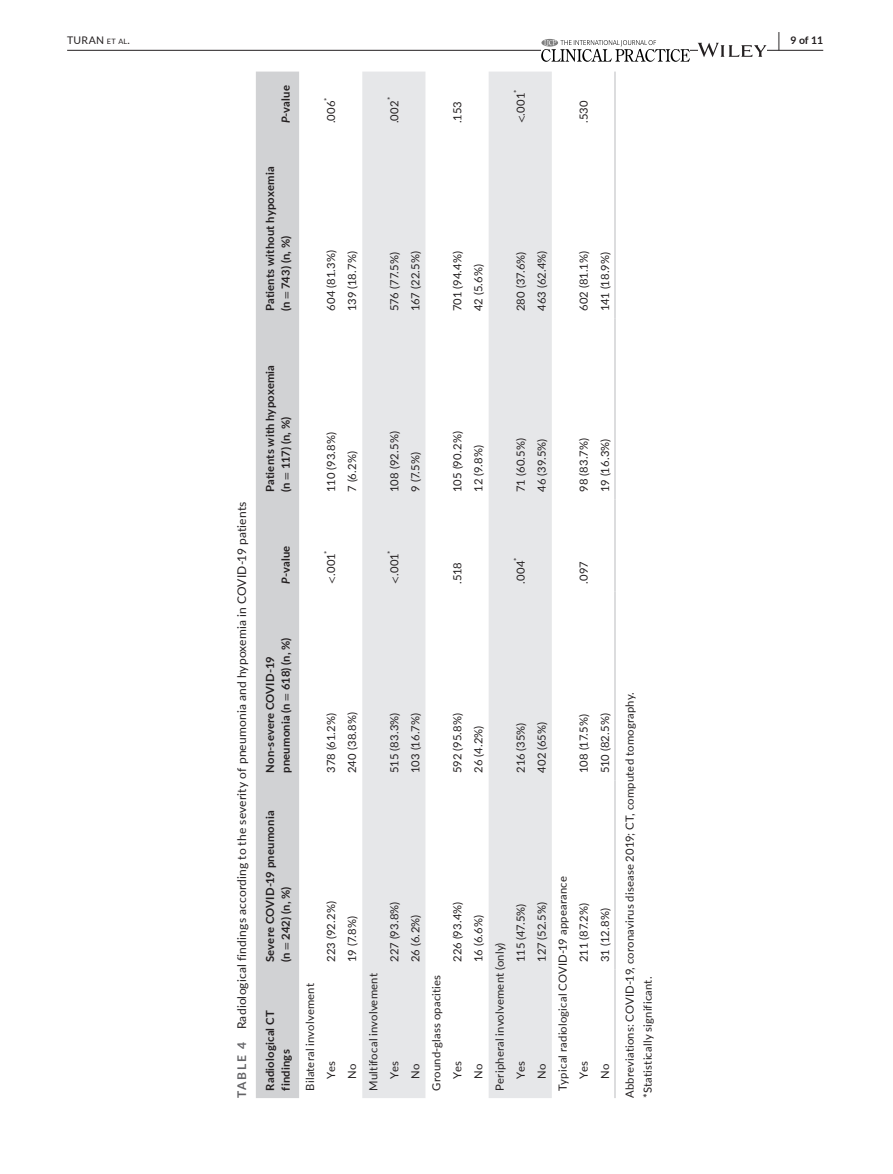
<style>
.page{position:relative;width:893px;height:1174px;background:#fff}
.page>*{position:absolute;margin:0;border:0;box-sizing:border-box;transform-origin:0 0}
.t1{font:700 19.5px "Lato";color:#231f20;scale:.48 1}
.t2{font:12px "Lato";letter-spacing:.015em;color:#231f20}
.t3{font:11.25px/21px "Lato";letter-spacing:.015em;color:#231f20}
.t4{font:700 11.25px/15.8px "Lato";letter-spacing:.015em;color:#231f20}
.t5{font:10.5px "Lato";letter-spacing:.025em;color:#231f20}
.t6{font:700 10.5px "Lato";color:#231f20}
.t7{font:7.8px "Lato";color:#231f20}
.s1{font-size:7.35px}
.s2{font-style:italic}
.s3{font-family:"STIX";font-weight:400}
.s4{font-family:"STIX"}
.s5{font-weight:700;color:#636366}
</style>
<div class="page">
<hr style="left:67px;top:50px;width:756px;height:1px;background:#231f20">
<svg style="left:541px;top:40px;width:149px;height:22px"></svg>
<svg style="left:698px;top:43px;width:69px;height:14px"></svg>
<div style="left:256px;top:72px;width:43px;height:1026px;background:#d1d2d4"></div>
<svg style="left:362px;top:72px;width:190px;height:1026px;fill:#e6e7e9"></svg>
<hr style="left:614px;top:969px;width:2px;height:129px;background:#d1d2d4">
<hr style="left:614px;top:780px;width:2px;height:189px;background:#d1d2d4">
<hr style="left:614px;top:591px;width:2px;height:189px;background:#d1d2d4">
<hr style="left:614px;top:499px;width:2px;height:92px;background:#d1d2d4">
<hr style="left:614px;top:319px;width:2px;height:180px;background:#d1d2d4">
<hr style="left:614px;top:131px;width:2px;height:188px;background:#d1d2d4">
<hr style="left:614px;top:72px;width:2px;height:59px;background:#d1d2d4">
<h1 class="t1" style="left:778px;top:25px;width:7px">|</h1>
<p class="t5" style="left:67px;top:33px;width:64px">TURAN <span class="s1">et al</span>.</p>
<p class="t6" style="left:790px;top:33px;width:34px">9 of 11</p>
<p class="t4" style="left:277px;top:123px;width:40px;rotate:-90deg"><span class="s2">P</span>-value</p>
<p class="t4" style="left:262px;top:311px;width:146px;rotate:-90deg">Patients without hypoxemia (n <span class="s3">=</span> 743) (n, %)</p>
<p class="t7" style="left:322px;top:101px;width:5px;rotate:-90deg">*</p>
<p class="t3" style="left:320px;top:123px;width:25px;rotate:-90deg">.006</p>
<p class="t7" style="left:385px;top:100px;width:5px;rotate:-90deg">*</p>
<p class="t3" style="left:383px;top:123px;width:25px;rotate:-90deg">.002</p>
<p class="t3" style="left:446px;top:123px;width:24px;rotate:-90deg">.153</p>
<p class="t7" style="left:511px;top:93px;width:5px;rotate:-90deg">*</p>
<p class="t3" style="left:510px;top:123px;width:32px;rotate:-90deg"><span class="s4">&lt;</span>.001</p>
<p class="t3" style="left:573px;top:123px;width:25px;rotate:-90deg">.530</p>
<p class="t3" style="left:320px;top:311px;width:63px;rotate:-90deg">604 (81.3%)</p>
<p class="t3" style="left:341px;top:311px;width:61px;rotate:-90deg">139 (18.7%)</p>
<p class="t3" style="left:383px;top:311px;width:61px;rotate:-90deg">576 (77.5%)</p>
<p class="t3" style="left:404px;top:311px;width:62px;rotate:-90deg">167 (22.5%)</p>
<p class="t3" style="left:446px;top:311px;width:61px;rotate:-90deg">701 (94.4%)</p>
<p class="t3" style="left:468px;top:311px;width:48px;rotate:-90deg">42 (5.6%)</p>
<p class="t3" style="left:510px;top:311px;width:61px;rotate:-90deg">280 (37.6%)</p>
<p class="t3" style="left:531px;top:311px;width:62px;rotate:-90deg">463 (62.4%)</p>
<p class="t3" style="left:573px;top:311px;width:62px;rotate:-90deg">602 (81.1%)</p>
<p class="t3" style="left:594px;top:311px;width:60px;rotate:-90deg">141 (18.9%)</p>
<p class="t2" style="left:233px;top:1098px;width:598px;rotate:-90deg"><span class="s5">TABLE 4</span> Radiological findings according to the severity of pneumonia and hypoxemia in COVID-19 patients</p>
<p class="t4" style="left:262px;top:492px;width:128px;rotate:-90deg">Patients with hypoxemia (n <span class="s3">=</span> 117) (n, %)</p>
<p class="t4" style="left:277px;top:584px;width:40px;rotate:-90deg"><span class="s2">P</span>-value</p>
<p class="t3" style="left:320px;top:492px;width:61px;rotate:-90deg">110 (93.8%)</p>
<p class="t3" style="left:341px;top:492px;width:42px;rotate:-90deg">7 (6.2%)</p>
<p class="t3" style="left:383px;top:492px;width:62px;rotate:-90deg">108 (92.5%)</p>
<p class="t3" style="left:404px;top:492px;width:41px;rotate:-90deg">9 (7.5%)</p>
<p class="t3" style="left:446px;top:492px;width:62px;rotate:-90deg">105 (90.2%)</p>
<p class="t3" style="left:468px;top:492px;width:48px;rotate:-90deg">12 (9.8%)</p>
<p class="t3" style="left:510px;top:492px;width:55px;rotate:-90deg">71 (60.5%)</p>
<p class="t3" style="left:531px;top:492px;width:55px;rotate:-90deg">46 (39.5%)</p>
<p class="t3" style="left:573px;top:492px;width:55px;rotate:-90deg">98 (83.7%)</p>
<p class="t3" style="left:594px;top:492px;width:55px;rotate:-90deg">19 (16.3%)</p>
<p class="t7" style="left:322px;top:553px;width:5px;rotate:-90deg">*</p>
<p class="t3" style="left:320px;top:584px;width:32px;rotate:-90deg"><span class="s4">&lt;</span>.001</p>
<p class="t7" style="left:385px;top:553px;width:5px;rotate:-90deg">*</p>
<p class="t3" style="left:383px;top:584px;width:32px;rotate:-90deg"><span class="s4">&lt;</span>.001</p>
<p class="t3" style="left:446px;top:584px;width:23px;rotate:-90deg">.518</p>
<p class="t7" style="left:511px;top:560px;width:5px;rotate:-90deg">*</p>
<p class="t3" style="left:510px;top:584px;width:25px;rotate:-90deg">.004</p>
<p class="t3" style="left:573px;top:584px;width:24px;rotate:-90deg">.097</p>
<p class="t4" style="left:262px;top:773px;width:137px;rotate:-90deg">Non-severe COVID-19 pneumonia (n <span class="s3">=</span> 618) (n, %)</p>
<p class="t3" style="left:320px;top:773px;width:61px;rotate:-90deg">378 (61.2%)</p>
<p class="t3" style="left:341px;top:773px;width:62px;rotate:-90deg">240 (38.8%)</p>
<p class="t3" style="left:383px;top:773px;width:62px;rotate:-90deg">515 (83.3%)</p>
<p class="t3" style="left:404px;top:773px;width:61px;rotate:-90deg">103 (16.7%)</p>
<p class="t3" style="left:446px;top:773px;width:61px;rotate:-90deg">592 (95.8%)</p>
<p class="t3" style="left:468px;top:773px;width:49px;rotate:-90deg">26 (4.2%)</p>
<p class="t3" style="left:510px;top:773px;width:52px;rotate:-90deg">216 (35%)</p>
<p class="t3" style="left:531px;top:773px;width:52px;rotate:-90deg">402 (65%)</p>
<p class="t3" style="left:573px;top:773px;width:60px;rotate:-90deg">108 (17.5%)</p>
<p class="t3" style="left:594px;top:773px;width:61px;rotate:-90deg">510 (82.5%)</p>
<p class="t4" style="left:262px;top:962px;width:153px;rotate:-90deg">Severe COVID-19 pneumonia (n <span class="s3">=</span> 242) (n, %)</p>
<p class="t4" style="left:262px;top:1090px;width:82px;rotate:-90deg">Radiological CT findings</p>
<p class="t3" style="left:320px;top:962px;width:62px;rotate:-90deg">223 (92.2%)</p>
<p class="t3" style="left:299px;top:1078px;width:97px;text-indent:-12px;rotate:-90deg">Bilateral involvement<br>Yes</p>
<p class="t3" style="left:341px;top:962px;width:48px;rotate:-90deg">19 (7.8%)</p>
<p class="t3" style="left:341px;top:1078px;width:17px;rotate:-90deg">No</p>
<p class="t3" style="left:383px;top:962px;width:62px;rotate:-90deg">227 (93.8%)</p>
<p class="t3" style="left:362px;top:1078px;width:107px;text-indent:-12px;rotate:-90deg">Multifocal involvement<br>Yes</p>
<p class="t3" style="left:404px;top:962px;width:49px;rotate:-90deg">26 (6.2%)</p>
<p class="t3" style="left:404px;top:1078px;width:17px;rotate:-90deg">No</p>
<p class="t3" style="left:446px;top:962px;width:62px;rotate:-90deg">226 (93.4%)</p>
<p class="t3" style="left:425px;top:1078px;width:105px;text-indent:-12px;rotate:-90deg">Ground-glass opacities<br>Yes</p>
<p class="t3" style="left:468px;top:962px;width:48px;rotate:-90deg">16 (6.6%)</p>
<p class="t3" style="left:468px;top:1078px;width:17px;rotate:-90deg">No</p>
<p class="t3" style="left:510px;top:962px;width:60px;rotate:-90deg">115 (47.5%)</p>
<p class="t3" style="left:489px;top:1078px;width:138px;text-indent:-12px;rotate:-90deg">Peripheral involvement (only)<br>Yes</p>
<p class="t3" style="left:531px;top:962px;width:62px;rotate:-90deg">127 (52.5%)</p>
<p class="t3" style="left:531px;top:1078px;width:17px;rotate:-90deg">No</p>
<p class="t3" style="left:552px;top:1078px;width:204px;text-indent:-12px;rotate:-90deg">Typical radiological COVID-19 appearance<br>Yes</p>
<p class="t3" style="left:573px;top:962px;width:61px;rotate:-90deg">211 (87.2%)</p>
<p class="t3" style="left:594px;top:962px;width:55px;rotate:-90deg">31 (12.8%)</p>
<p class="t3" style="left:594px;top:1078px;width:17px;rotate:-90deg">No</p>
<p class="t3" style="left:620px;top:1098px;width:407px;line-height:18px;rotate:-90deg">Abbreviations: COVID-19, coronavirus disease 2019; CT, computed tomography. *Statistically significant.</p>
</div>
